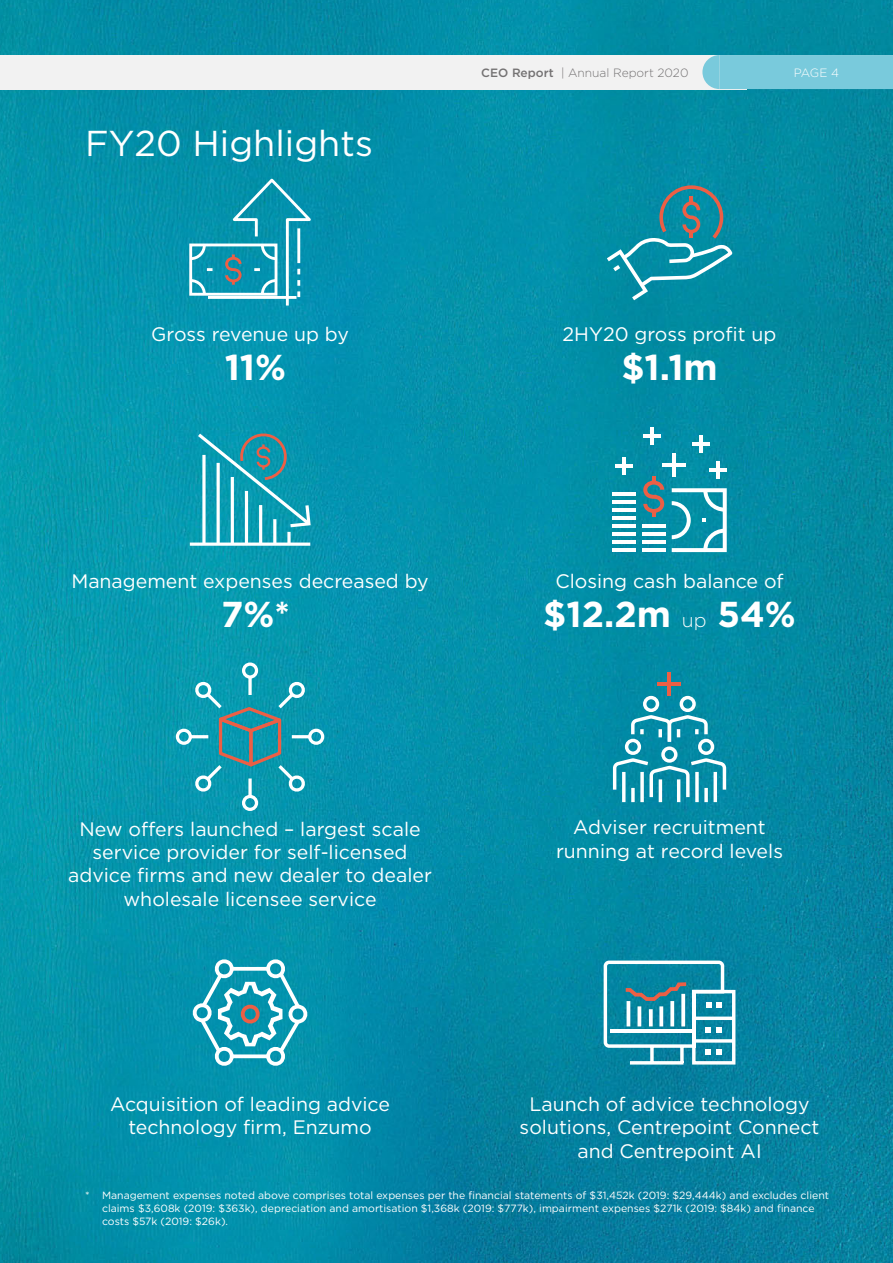
<style>
.page{position:relative;width:893px;height:1263px;background:#fff}
.page>*{position:absolute;margin:0;border:0;box-sizing:border-box;transform-origin:0 0}
.Infographic__large{font:700 36px "Gotham";color:#fff}
.Page_heading__contin{font:36px "Gotham";color:#fff}
.Infographic__small{font:19.5px/23.4px "Gotham";color:#fff;text-align:center}
.t1{font:300 12px "Gotham";color:#747273}
.t2{font:300 12px "Gotham";color:#fff}
.Footnote{font:10.5px/12.6px "Gotham";color:#fff}
.s1{font-weight:500}
.s2{font-weight:300;font-size:19.5px}
</style>
<div class="page">
<img style="left:0;top:0;width:893px;height:1263px">
<hr style="left:208px;top:296px;width:88px;height:3px;background:#fff">
<div style="left:189px;top:244px;width:88px;height:52px;border:3px solid #fff"></div>
<svg style="left:188px;top:242px;width:19px;height:20px"></svg>
<svg style="left:188px;top:278px;width:19px;height:19px"></svg>
<svg style="left:207px;top:268px;width:6px;height:3px"></svg>
<svg style="left:224px;top:176px;width:92px;height:132px;background:#299fb6"></svg>
<svg style="left:607px;top:185px;width:125px;height:115px;background:#2293a6"></svg>
<hr style="left:273px;top:519px;width:3px;height:25px;background:#fff">
<hr style="left:259px;top:505px;width:3px;height:39px;background:#fff">
<hr style="left:245px;top:491px;width:3px;height:53px;background:#fff">
<hr style="left:231px;top:477px;width:3px;height:67px;background:#fff">
<hr style="left:217px;top:463px;width:3px;height:81px;background:#fff">
<svg style="left:202px;top:529px;width:4px;height:13px"></svg>
<svg style="left:287px;top:532px;width:4px;height:10px"></svg>
<svg style="left:190px;top:542px;width:120px;height:4px"></svg>
<svg style="left:195px;top:430px;width:118px;height:99px;background:#2ea3b5"></svg>
<svg style="left:643px;top:476px;width:21px;height:41px"></svg>
<svg style="left:672px;top:488px;width:55px;height:64px"></svg>
<hr style="left:612px;top:548px;width:24px;height:4px;background:#fff">
<hr style="left:642px;top:548px;width:24px;height:4px;background:#fff">
<hr style="left:612px;top:540px;width:24px;height:4px;background:#fff">
<hr style="left:642px;top:540px;width:24px;height:4px;background:#fff">
<hr style="left:612px;top:532px;width:24px;height:4px;background:#fff">
<hr style="left:642px;top:532px;width:24px;height:4px;background:#fff">
<hr style="left:612px;top:524px;width:24px;height:4px;background:#fff">
<hr style="left:612px;top:516px;width:24px;height:4px;background:#fff">
<hr style="left:612px;top:508px;width:24px;height:4px;background:#fff">
<hr style="left:612px;top:500px;width:24px;height:4px;background:#fff">
<hr style="left:612px;top:492px;width:24px;height:4px;background:#fff">
<hr style="left:642px;top:524px;width:24px;height:4px;background:#fff">
<hr style="left:672px;top:453px;width:4px;height:24px;background:#fff">
<hr style="left:662px;top:463px;width:24px;height:4px;background:#fff">
<hr style="left:716px;top:461px;width:4px;height:18px;background:#fff">
<hr style="left:709px;top:468px;width:18px;height:4px;background:#fff">
<hr style="left:699px;top:435px;width:4px;height:18px;background:#fff">
<hr style="left:692px;top:442px;width:18px;height:4px;background:#fff">
<hr style="left:650px;top:427px;width:4px;height:18px;background:#fff">
<hr style="left:643px;top:434px;width:18px;height:4px;background:#fff">
<hr style="left:622px;top:457px;width:4px;height:18px;background:#fff">
<hr style="left:615px;top:464px;width:18px;height:4px;background:#fff">
<div style="left:242px;top:662px;width:16px;height:17px;border:3px solid #fff;border-radius:50%"></div>
<div style="left:242px;top:795px;width:16px;height:16px;border:3px solid #fff;border-radius:50%"></div>
<div style="left:176px;top:729px;width:16px;height:16px;border:3px solid #fff;border-radius:50%"></div>
<div style="left:308px;top:729px;width:16px;height:16px;border:3px solid #fff;border-radius:50%"></div>
<svg style="left:192px;top:678px;width:117px;height:117px;background:#299bac"></svg>
<svg style="left:629px;top:713px;width:80px;height:32px;background:#36a1b7"></svg>
<svg style="left:611px;top:756px;width:117px;height:44px"></svg>
<svg style="left:631px;top:790px;width:4px;height:10px"></svg>
<hr style="left:622px;top:774px;width:3px;height:26px;background:#fff">
<svg style="left:640px;top:774px;width:4px;height:26px"></svg>
<div style="left:698px;top:739px;width:16px;height:16px;border:3px solid #fff;border-radius:50%"></div>
<div style="left:680px;top:696px;width:16px;height:16px;border:3px solid #fff;border-radius:50%"></div>
<div style="left:643px;top:696px;width:16px;height:16px;border:3px solid #fff;border-radius:50%"></div>
<div style="left:661px;top:746px;width:16px;height:17px;border:3px solid #fff;border-radius:50%"></div>
<div style="left:625px;top:739px;width:16px;height:16px;border:3px solid #fff;border-radius:50%"></div>
<hr style="left:667px;top:672px;width:4px;height:24px;background:#ec5f45">
<hr style="left:657px;top:682px;width:24px;height:4px;background:#ec5f45">
<svg style="left:191px;top:955px;width:121px;height:115px"></svg>
<svg style="left:602px;top:959px;width:135px;height:107px"></svg>
<div style="left:0;top:55px;width:893px;height:34px;background:#f2f2f2"></div>
<div style="left:702px;top:55px;width:191px;height:34px;background:#79cadc"></div>
<p class="Page_heading__contin" style="left:85px;top:121px;width:289px">FY20 Highlights</p>
<p class="Infographic__small" style="left:151px;top:322px;width:199px">Gross revenue up by</p>
<p class="Infographic__large" style="left:225px;top:347px;width:63px">11%</p>
<p class="t1" style="left:481px;top:65px;width:209px"><span class="s1">CEO Report</span> | Annual Report 2020</p>
<p class="t2" style="left:794px;top:65px;width:47px">PAGE 4</p>
<p class="Infographic__small" style="left:562px;top:322px;width:216px">2HY20 gross profit up</p>
<p class="Infographic__large" style="left:621px;top:347px;width:98px">$1.1m</p>
<p class="Infographic__small" style="left:71px;top:569px;width:359px">Management expenses decreased by</p>
<p class="Infographic__large" style="left:221px;top:593px;width:70px">7%*</p>
<p class="Infographic__small" style="left:555px;top:569px;width:230px">Closing cash balance of</p>
<p class="Infographic__large" style="left:543px;top:593px;width:254px">$12.2m <span class="s2">up</span> 54%</p>
<p class="Infographic__small" style="left:68px;top:817px;width:365px">New offers launched – largest scale service provider for self‑licensed advice firms and new dealer to dealer wholesale licensee service</p>
<p class="Infographic__small" style="left:556px;top:815px;width:228px">Adviser recruitment running at record levels</p>
<p class="Infographic__small" style="left:110px;top:1092px;width:281px">Acquisition of leading advice technology firm, Enzumo</p>
<p class="Infographic__small" style="left:520px;top:1092px;width:301px">Launch of advice technology solutions, Centrepoint Connect and Centrepoint AI</p>
<p class="Footnote" style="left:102px;top:1189px;width:728px;text-indent:-17px">* Management expenses noted above comprises total expenses per the financial statements of $31,452k (2019: $29,444k) and excludes client claims $3,608k (2019: $363k), depreciation and amortisation $1,368k (2019: $777k), impairment expenses $271k (2019: $84k) and finance costs $57k (2019: $26k).</p>
</div>
